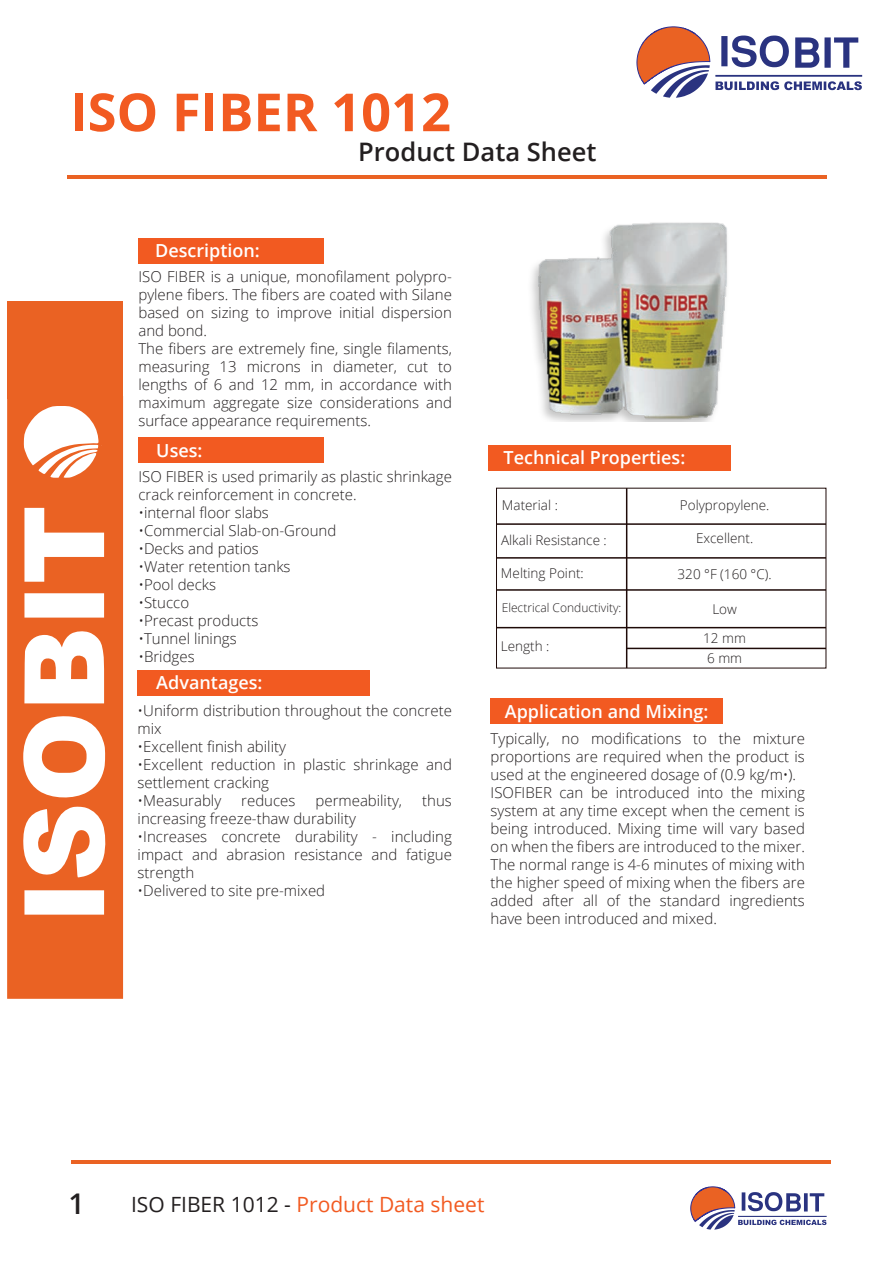
<style>
.page{position:relative;width:893px;height:1263px;background:#fff}
.page>*{position:absolute;margin:0;border:0;box-sizing:border-box;transform-origin:0 0}
.t1{font:700 52.5px "Open Sans";color:#f25a21}
.t2{font:600 28.5px "Open Sans";color:#231f20}
.t3{font:600 25.5px "Open Sans";color:#231f20}
.t4{font:21px "Open Sans";color:#f25a21}
.t5{font:600 18px "Open Sans";color:#fff}
.t6{font:300 15px/18px "Open Sans";color:#231f20}
.t7{font:300 13.5px/28.7px "Open Sans";color:#231f20;text-align:center}
.t8{font:300 12px "Open Sans";color:#231f20}
.s1{color:#231f20}
</style>
<div class="page">
<svg style="left:636px;top:26px;width:226px;height:72px"></svg>
<svg style="left:690px;top:1186px;width:137px;height:43px"></svg>
<div style="left:138px;top:438px;width:185px;height:25px;background:#f25a21"></div>
<div style="left:138px;top:239px;width:185px;height:25px;background:#f25a21"></div>
<div style="left:488px;top:446px;width:243px;height:25px;background:#f25a21"></div>
<div style="left:138px;top:670px;width:232px;height:25px;background:#f25a21"></div>
<div style="left:491px;top:698px;width:232px;height:26px;background:#f25a21"></div>
<hr style="left:71px;top:1160px;width:760px;height:3px;background:#ea6223">
<hr style="left:67px;top:176px;width:759px;height:3px;background:#ea6223">
<hr style="left:626px;top:488px;width:1px;height:180px;background:#1e0a08">
<hr style="left:496px;top:523px;width:330px;height:2px;background:#1e0a08">
<hr style="left:496px;top:557px;width:330px;height:2px;background:#1e0a08">
<hr style="left:496px;top:589px;width:330px;height:2px;background:#1e0a08">
<hr style="left:497px;top:627px;width:329px;height:1px;background:#1e0a08">
<hr style="left:627px;top:648px;width:199px;height:1px;background:#1e0a08">
<svg style="left:7px;top:399px;width:116px;height:600px;fill:#ea6223"></svg>
<svg style="left:71px;top:655px;width:16px;height:24px"></svg>
<svg style="left:41px;top:658px;width:15px;height:21px"></svg>
<svg style="left:41px;top:740px;width:46px;height:33px"></svg>
<svg style="left:98px;top:429px;width:6px;height:6px"></svg>
<svg style="left:99px;top:441px;width:6px;height:5px"></svg>
<div style="left:7px;top:302px;width:116px;height:97px;background:#ea6223"></div>
<img style="left:531px;top:222px;width:196px;height:199px">
<h1 class="t1" style="left:70px;top:75px;width:382px">ISO FIBER 1012</h1>
<h3 class="t3" style="left:358px;top:134px;width:240px">Product Data Sheet</h3>
<p class="t5" style="left:155px;top:238px;width:106px">Description:</p>
<p class="t6" style="left:138px;top:267px;width:315px">ISO FIBER is a unique, monofilament polypro&shy;pylene fibers. The fibers are coated with Silane based on sizing to improve initial dispersion and bond.<br>The fibers are extremely fine, single filaments, measuring 13 microns in diameter, cut to lengths of 6 and 12 mm, in accordance with maximum aggregate size considerations and surface appearance requirements.</p>
<p class="t5" style="left:156px;top:438px;width:48px">Uses:</p>
<p class="t6" style="left:138px;top:467px;width:315px">ISO FIBER is used primarily as plastic shrinkage crack reinforcement in concrete.</p>
<p class="t6" style="left:138px;top:503px;width:132px">•internal floor slabs</p>
<p class="t6" style="left:138px;top:521px;width:199px">•Commercial Slab-on-Ground</p>
<p class="t6" style="left:138px;top:539px;width:122px">•Decks and patios</p>
<p class="t6" style="left:138px;top:557px;width:154px">•Water retention tanks</p>
<p class="t6" style="left:138px;top:575px;width:79px">•Pool decks</p>
<p class="t6" style="left:138px;top:593px;width:52px">•Stucco</p>
<p class="t6" style="left:138px;top:611px;width:121px">•Precast products</p>
<p class="t6" style="left:138px;top:629px;width:100px">•Tunnel linings</p>
<p class="t6" style="left:138px;top:647px;width:58px">•Bridges</p>
<p class="t5" style="left:156px;top:670px;width:108px">Advantages:</p>
<p class="t6" style="left:138px;top:701px;width:316px">•Uniform distribution throughout the concrete mix</p>
<p class="t6" style="left:138px;top:737px;width:150px">•Excellent finish ability</p>
<p class="t6" style="left:138px;top:755px;width:316px">•Excellent reduction in plastic shrinkage and settlement cracking</p>
<p class="t6" style="left:138px;top:791px;width:85px">•Measurably</p>
<p class="t6" style="left:241px;top:791px;width:56px">reduces</p>
<p class="t6" style="left:315px;top:791px;width:88px">permeability,</p>
<p class="t6" style="left:422px;top:791px;width:31px">thus</p>
<p class="t6" style="left:138px;top:809px;width:220px">increasing freeze-thaw durability</p>
<p class="t6" style="left:138px;top:827px;width:316px;text-align:justify">•Increases concrete durability - including impact and abrasion resistance and fatigue strength</p>
<p class="t6" style="left:138px;top:881px;width:189px">•Delivered to site pre-mixed</p>
<p class="t5" style="left:504px;top:445px;width:183px">Technical Properties:</p>
<p class="t7" style="left:502px;top:490px;width:57px">Material :</p>
<p class="t7" style="left:501px;top:526px;width:107px">Alkali Resistance :</p>
<p class="t7" style="left:501px;top:559px;width:84px">Melting Point:</p>
<p class="t8" style="left:502px;top:599px;width:121px">Electrical Conductivity:</p>
<p class="t7" style="left:501px;top:632px;width:50px">Length :</p>
<p class="t7" style="left:680px;top:490px;width:91px">Polypropylene.</p>
<p class="t7" style="left:696px;top:524px;width:59px">Excellent.</p>
<p class="t7" style="left:678px;top:560px;width:96px">320 °F (160 °C).</p>
<p class="t7" style="left:703px;top:595px;width:44px">Low<br>12 mm</p>
<p class="t7" style="left:707px;top:644px;width:37px">6 mm</p>
<p class="t5" style="left:505px;top:699px;width:205px">Application and Mixing:</p>
<p class="t6" style="left:491px;top:729px;width:316px">Typically, no modifications to the mixture proportions are required when the product is used at the engineered dosage of (0.9 kg/m•).<br>ISOFIBER can be introduced into the mixing system at any time except when the cement is being introduced. Mixing time will vary based on when the fibers are introduced to the mixer.<br>The normal range is 4-6 minutes of mixing with the higher speed of mixing when the fibers are added after all of the standard ingredients have been introduced and mixed.</p>
<h2 class="t2" style="left:69px;top:1184px;width:18px">1</h2>
<h3 class="t4" style="left:131px;top:1190px;width:355px"><span class="s1">ISO FIBER 1012 -</span> Product Data sheet</h3>
</div>
